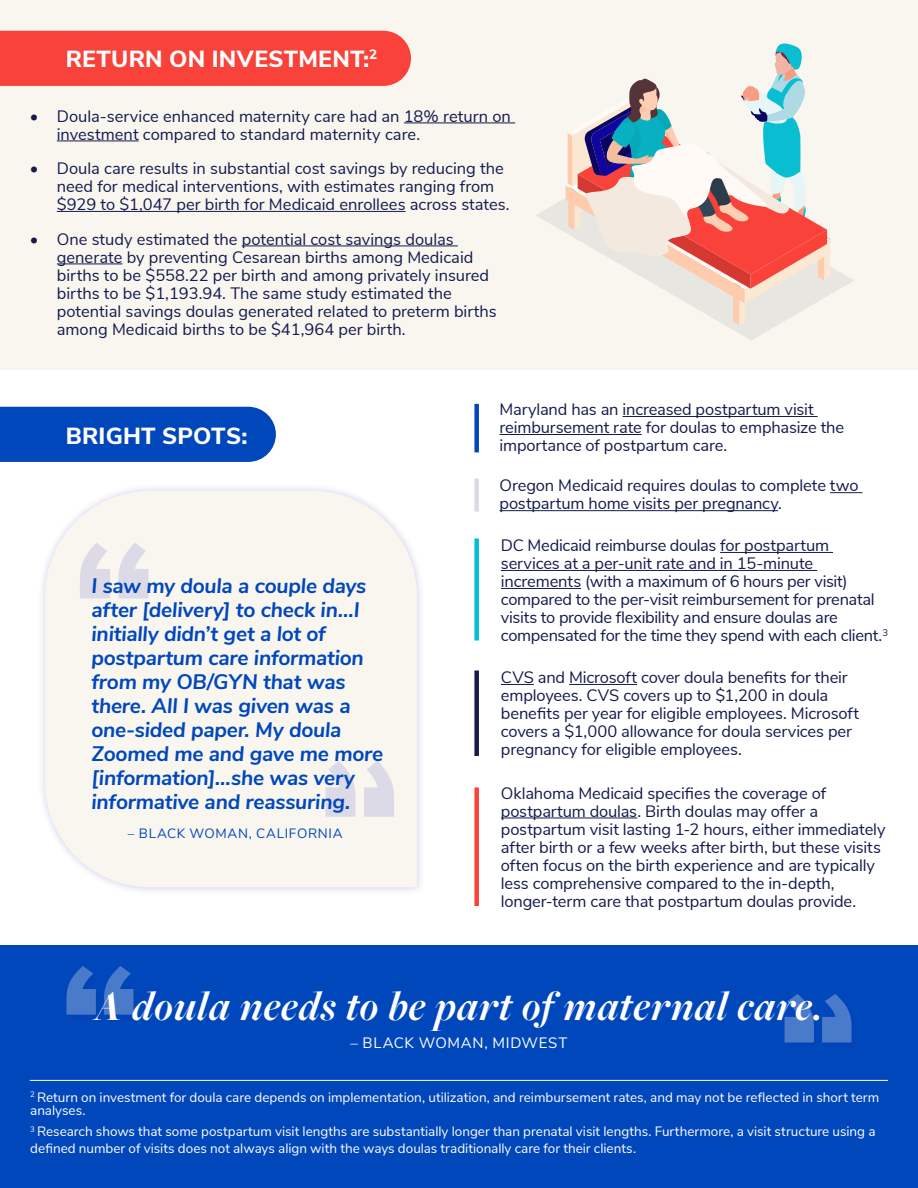
<style>
.page{position:relative;width:918px;height:1188px;background:#fff}
.page>*{position:absolute;margin:0;border:0;box-sizing:border-box;transform-origin:0 0}
.t1{font:italic 700 43.5px "Freight Big Pro";letter-spacing:.02em;color:#fff}
.t2{font:800 23.25px "Nunito Sans";letter-spacing:.01em;color:#fff}
.t3{font:italic 700 21px/24px "Nunito Sans";letter-spacing:-.015em;color:#0047bb}
.t4{font:16.5px/18px "Nunito Sans";letter-spacing:-.005em;color:#141b4d}
.t5{font:15px "Nunito Sans";letter-spacing:.045em;color:#fff}
.t6{font:13.5px/13.5px "Nunito Sans";color:#fff}
.t7{font:13.5px "Nunito Sans";letter-spacing:.05em;color:#0047bb}
.s1{color:#141c4d}
</style>
<div class="page">
<div style="left:0;top:407px;width:276px;height:55px;background:#0047bb"></div>
<div style="left:0;top:0;width:918px;height:370px;background:#f9f6f0"></div>
<div style="left:0;top:945px;width:918px;height:243px;background:#0047bb"></div>
<hr style="left:623px;top:416px;width:195px;height:1px;background:#141c4d">
<hr style="left:500px;top:434px;width:142px;height:1px;background:#141c4d">
<hr style="left:501px;top:818px;width:136px;height:1px;background:#141c4d">
<div style="left:37px;top:482px;width:388px;height:414px;background:#10069f;opacity:.2"></div>
<div style="left:45px;top:491px;width:372px;height:396px;background:#f9f6f0"></div>
<svg style="left:80px;top:543px;width:69px;height:55px"></svg>
<svg style="left:325px;top:761px;width:69px;height:56px"></svg>
<svg style="left:66px;top:966px;width:67px;height:49px"></svg>
<svg style="left:785px;top:994px;width:67px;height:48px"></svg>
<hr style="left:404px;top:123px;width:111px;height:1px;background:#141c4d">
<hr style="left:57px;top:141px;width:82px;height:1px;background:#141c4d">
<hr style="left:57px;top:211px;width:349px;height:1px;background:#141c4d">
<hr style="left:242px;top:246px;width:216px;height:1px;background:#141c4d">
<hr style="left:57px;top:264px;width:65px;height:1px;background:#141c4d">
<div style="left:0;top:31px;width:411px;height:55px;background:#f9423a"></div>
<svg style="left:536px;top:185px;width:318px;height:155px"></svg>
<svg style="left:566px;top:43px;width:264px;height:282px"></svg>
<hr style="left:30px;top:1080px;width:858px;height:1px;background:#fff">
<div style="left:474px;top:538px;width:5px;height:102px;background:#00c1d4"></div>
<div style="left:474px;top:670px;width:5px;height:86px;background:#141b4d"></div>
<div style="left:474px;top:788px;width:5px;height:118px;background:#f9423a"></div>
<hr style="left:720px;top:552px;width:113px;height:1px;background:#141c4d">
<hr style="left:501px;top:570px;width:316px;height:1px;background:#141c4d">
<hr style="left:501px;top:588px;width:80px;height:1px;background:#141c4d">
<hr style="left:830px;top:492px;width:32px;height:1px;background:#141c4d">
<hr style="left:500px;top:510px;width:278px;height:1px;background:#141c4d">
<hr style="left:501px;top:684px;width:33px;height:1px;background:#141c4d">
<hr style="left:569px;top:684px;width:68px;height:1px;background:#141c4d">
<div style="left:474px;top:404px;width:5px;height:48px;background:#0047bb"></div>
<div style="left:474px;top:478px;width:5px;height:34px;background:#dddae8"></div>
<h2 class="t2" style="left:66px;top:42px;width:313px">RETURN ON INVESTMENT:<sup>2</sup></h2>
<p class="t4" style="left:57px;top:106px;width:456px;text-indent:-27px">• Doula-service enhanced maternity care had an <span class="s1">18% return on investment</span> compared to standard maternity care.</p>
<p class="t4" style="left:57px;top:158px;width:454px;text-indent:-27px">• Doula care results in substantial cost savings by reducing the need for medical interventions, with estimates ranging from <span class="s1">$929 to $1,047 per birth for Medicaid enrollees</span> across states.</p>
<p class="t4" style="left:57px;top:229px;width:442px;text-indent:-27px">• One study estimated the <span class="s1">potential cost savings doulas generate</span> by preventing Cesarean births among Medicaid births to be $558.22 per birth and among privately insured births to be $1,193.94. The same study estimated the potential savings doulas generated related to preterm births among Medicaid births to be $41,964 per birth.</p>
<h2 class="t2" style="left:66px;top:419px;width:183px">BRIGHT SPOTS:</h2>
<p class="t3" style="left:92px;top:573px;width:293px">I saw my doula a couple days after [delivery] to check in…I initially didn’t get a lot of postpartum care information from my OB/GYN that was there. All I was given was a one-sided paper. My doula<br>Zoomed me and gave me more [information]…she was very informative and reassuring.</p>
<p class="t7" style="left:128px;top:823px;width:216px">– BLACK WOMAN, CALIFORNIA</p>
<p class="t4" style="left:500px;top:400px;width:346px">Maryland has an <span class="s1">increased postpartum visit reimbursement rate</span> for doulas to emphasize the importance of postpartum care.</p>
<p class="t4" style="left:500px;top:476px;width:360px">Oregon Medicaid requires doulas to complete <span class="s1">two postpartum home visits per pregnancy</span>.</p>
<p class="t4" style="left:501px;top:535px;width:389px">DC Medicaid reimburse doulas <span class="s1">for postpartum services at a per-unit rate and in 15-minute increments</span> (with a maximum of 6 hours per visit) compared to the per-visit reimbursement for prenatal visits to provide flexibility and ensure doulas are compensated for the time they spend with each client.<sup>3</sup></p>
<p class="t4" style="left:501px;top:667px;width:360px"><span class="s1">CVS</span> and <span class="s1">Microsoft</span> cover doula benefits for their employees. CVS covers up to $1,200 in doula benefits per year for eligible employees. Microsoft covers a $1,000 allowance for doula services per pregnancy for eligible employees.</p>
<p class="t4" style="left:501px;top:783px;width:386px">Oklahoma Medicaid specifies the coverage of <span class="s1">postpartum doulas</span>. Birth doulas may offer a postpartum visit lasting 1-2 hours, either immediately after birth or a few weeks after birth, but these visits often focus on the birth experience and are typically less comprehensive compared to the in-depth, longer-term care that postpartum doulas provide.</p>
<h1 class="t1" style="left:95px;top:977px;width:729px">A doula needs to be part of maternal care.</h1>
<p class="t5" style="left:350px;top:1032px;width:219px">– BLACK WOMAN, MIDWEST</p>
<p class="t6" style="left:30px;top:1089px;width:850px"><sup>2</sup> Return on investment for doula care depends on implementation, utilization, and reimbursement rates, and may not be reflected in short term analyses.</p>
<p class="t6" style="left:30px;top:1122px;width:847px;line-height:16.5px"><sup>3</sup> Research shows that some postpartum visit lengths are substantially longer than prenatal visit lengths. Furthermore, a visit structure using a defined number of visits does not always align with the ways doulas traditionally care for their clients.</p>
</div>
